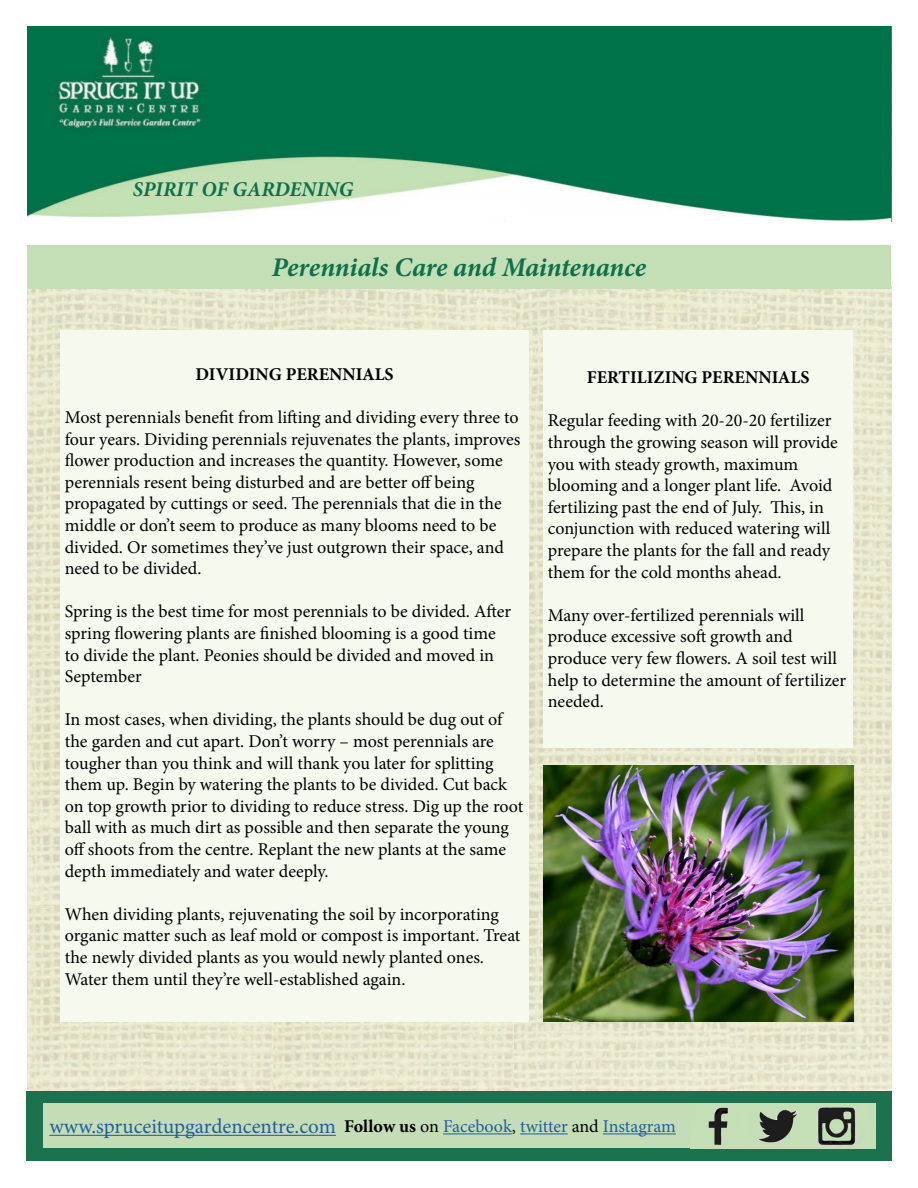
<style>
.page{position:relative;width:918px;height:1188px;background:#fff}
.page>*{position:absolute;margin:0;border:0;box-sizing:border-box;transform-origin:0 0}
.t1{font:italic 700 27px "Minion Pro";letter-spacing:-.01em;color:#0e704a}
.t2{font:21px "Minion Pro";color:#215e9e}
.t3{font:italic 700 21px "Minion Pro";color:#0e704a}
.t4{font:18px/21.6px "Minion Pro";color:#000}
.t5{font:700 18px "Minion Pro";color:#000}
.s1{font-weight:700;font-size:18px;color:#000}
.s2{font-size:18px;color:#000}
.s3{font-size:18px}
</style>
<div class="page">
<img style="left:730px;top:903px;width:161px;height:188px">
<img style="left:757px;top:289px;width:134px;height:614px">
<img style="left:514px;top:864px;width:216px;height:227px">
<img style="left:515px;top:289px;width:242px;height:575px">
<img style="left:272px;top:1022px;width:242px;height:69px">
<img style="left:27px;top:906px;width:245px;height:185px">
<img style="left:271px;top:289px;width:244px;height:41px">
<img style="left:27px;top:290px;width:245px;height:616px">
<div style="left:27px;top:246px;width:864px;height:43px;background:#c4dfb6"></div>
<div style="left:26px;top:1091px;width:865px;height:70px;background:#1c724e"></div>
<img style="left:690px;top:1103px;width:186px;height:45px">
<div style="left:332px;top:1103px;width:358px;height:45px;background:#c4ddb7"></div>
<hr style="left:443px;top:1133px;width:69px;height:1px;background:#215e9e">
<hr style="left:520px;top:1133px;width:48px;height:1px;background:#215e9e">
<hr style="left:603px;top:1133px;width:73px;height:1px;background:#215e9e">
<img style="left:27px;top:27px;width:864px;height:195px">
<img style="left:27px;top:27px;width:210px;height:118px">
<div style="left:543px;top:330px;width:310px;height:418px;background:#f5f9ee"></div>
<div style="left:60px;top:330px;width:469px;height:692px;background:#f5f9ee"></div>
<img style="left:543px;top:765px;width:310px;height:257px">
<div style="left:43px;top:1103px;width:299px;height:45px;background:#c4ddb7"></div>
<hr style="left:49px;top:1135px;width:287px;height:1px;background:#215e9e">
<p class="t3" style="left:133px;top:174px;width:222px">SPIRIT OF GARDENING</p>
<h1 class="t1" style="left:272px;top:249px;width:376px">Perennials Care and Maintenance</h1>
<p class="t5" style="left:196px;top:361px;width:200px">DIVIDING PERENNIALS</p>
<p class="t4" style="left:65px;top:407px;width:457px">Most perennials benefit from lifting and dividing every three to four years. Dividing perennials rejuvenates the plants, improves flower production and increases the quantity. However, some perennials resent being disturbed and are better off being propagated by cuttings or seed. The perennials that die in the middle or don’t seem to produce as many blooms need to be divided. Or sometimes they’ve just outgrown their space, and need to be divided.</p>
<p class="t4" style="left:65px;top:601px;width:448px">Spring is the best time for most perennials to be divided. After spring flowering plants are finished blooming is a good time to divide the plant. Peonies should be divided and moved in September</p>
<p class="t4" style="left:65px;top:709px;width:460px">In most cases, when dividing, the plants should be dug out of the garden and cut apart. Don’t worry – most perennials are tougher than you think and will thank you later for splitting them up. Begin by watering the plants to be divided. Cut back on top growth prior to dividing to reduce stress. Dig up the root ball with as much dirt as possible and then separate the young off shoots from the centre. Replant the new plants at the same depth immediately and water deeply.</p>
<p class="t4" style="left:65px;top:903px;width:457px">When dividing plants, rejuvenating the soil by incorporating organic matter such as leaf mold or compost is important. Treat the newly divided plants as you would newly planted ones.<br>Water them until they’re well-established again.</p>
<p class="t5" style="left:587px;top:365px;width:224px">FERTILIZING PERENNIALS</p>
<p class="t4" style="left:548px;top:410px;width:292px">Regular feeding with 20-20-20 fertilizer through the growing season will provide you with steady growth, maximum blooming and a longer plant life. Avoid fertilizing past the end of July. This, in conjunction with reduced watering will prepare the plants for the fall and ready them for the cold months ahead.</p>
<p class="t4" style="left:548px;top:604px;width:300px">Many over-fertilized perennials will produce excessive soft growth and produce very few flowers. A soil test will help to determine the amount of fertilizer needed.</p>
<p class="t2" style="left:49px;top:1112px;width:288px">www.spruceitupgardencentre.com</p>
<p class="t2" style="left:91px;top:1112px;width:586px">w.calgarysgardencentre.com <span class="s1">Follow us</span> <span class="s2">on</span> <span class="s3">Facebook</span><span class="s2">,</span> <span class="s3">twitter</span> <span class="s2">and</span> <span class="s3">Instagram</span></p>
</div>
